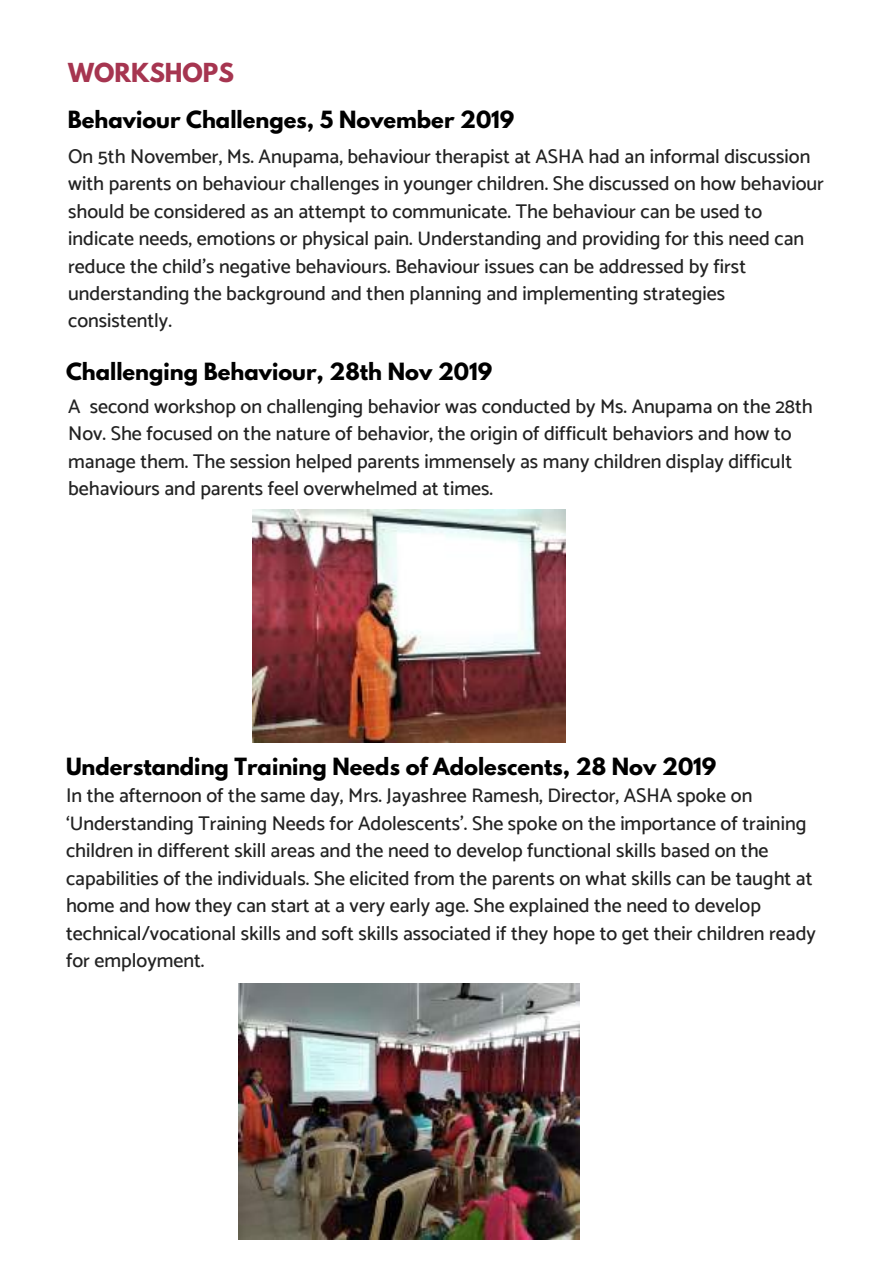
<style>
.page{position:relative;width:894px;height:1264px;background:#fff}
.page>*{position:absolute;margin:0;border:0;box-sizing:border-box;transform-origin:0 0}
.t1{font:700 23.25px "League Spartan";color:#a63550}
.t2{font:700 21px "League Spartan";color:#000}
.t3{font:500 19.8px/27.5px "Catamaran";color:#222}
</style>
<div class="page">
<img style="left:253px;top:509px;width:312px;height:233px">
<img style="left:238px;top:983px;width:341px;height:256px">
<p class="t1" style="left:68px;top:61px;width:167px">WORKSHOPS</p>
<p class="t2" style="left:68px;top:109px;width:448px">Behaviour Challenges, 5 November 2019</p>
<p class="t3" style="left:68px;top:142px;width:757px">On 5th November, Ms. Anupama, behaviour therapist at ASHA had an informal discussion with parents on behaviour challenges in younger children. She discussed on how behaviour should be considered as an attempt to communicate. The behaviour can be used to indicate needs, emotions or physical pain. Understanding and providing for this need can reduce the child’s negative behaviours. Behaviour issues can be addressed by first understanding the background and then planning and implementing strategies consistently.</p>
<p class="t2" style="left:66px;top:361px;width:427px">Challenging Behaviour, 28th Nov 2019</p>
<p class="t3" style="left:68px;top:392px;width:746px">A second workshop on challenging behavior was conducted by Ms. Anupama on the 28th Nov. She focused on the nature of behavior, the origin of difficult behaviors and how to manage them. The session helped parents immensely as many children display difficult behaviours and parents feel overwhelmed at times.</p>
<p class="t2" style="left:66px;top:756px;width:651px">Understanding Training Needs of Adolescents, 28 Nov 2019</p>
<p class="t3" style="left:66px;top:781px;width:751px">In the afternoon of the same day, Mrs. Jayashree Ramesh, Director, ASHA spoke on ‘Understanding Training Needs for Adolescents’. She spoke on the importance of training children in different skill areas and the need to develop functional skills based on the capabilities of the individuals. She elicited from the parents on what skills can be taught at home and how they can start at a very early age. She explained the need to develop technical/vocational skills and soft skills associated if they hope to get their children ready for employment.</p>
</div>
